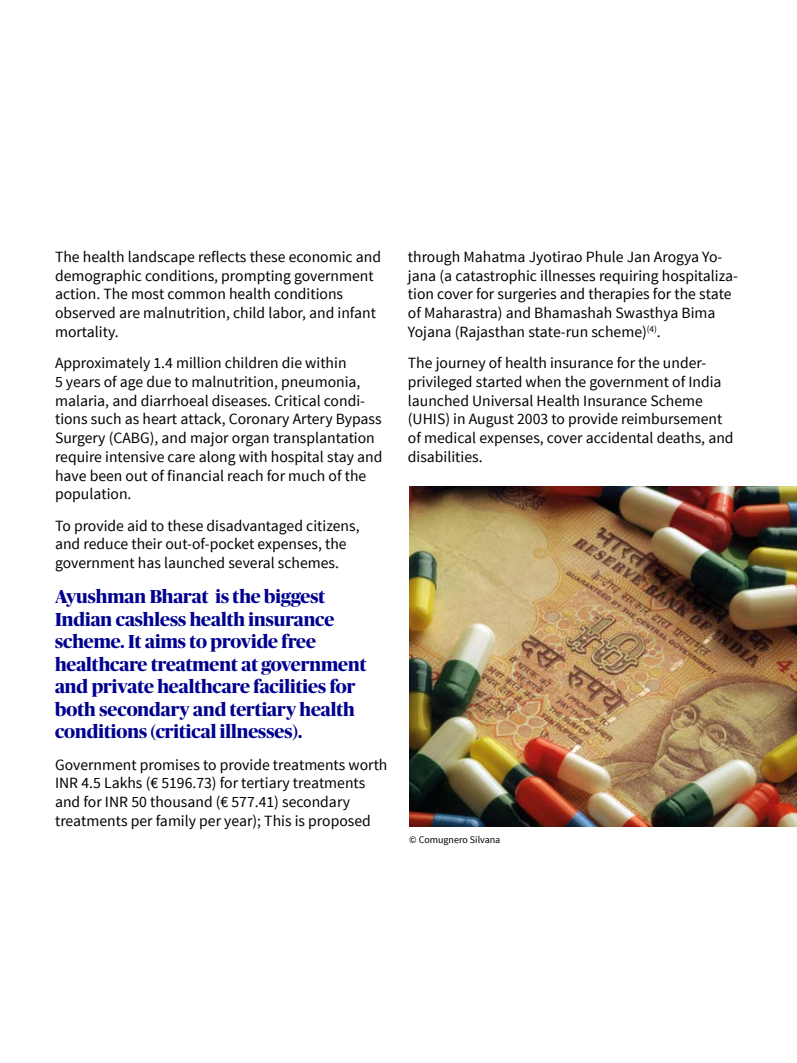
<style>
.page{position:relative;width:797px;height:1063px;background:#fff}
.page>*{position:absolute;margin:0;border:0;box-sizing:border-box;transform-origin:0 0}
.t1{font:700 18.75px/22.5px "Publico Banner";color:#00008f}
.t2{font:15.62px/18.8px "Source Sans Pro";color:#000}
.t3{font:10px "Source Sans Pro";color:#000}
</style>
<div class="page">
<img style="left:409px;top:486px;width:387px;height:340px">
<p class="t2" style="left:55px;top:247px;width:327px">The health landscape reflects these economic and demographic conditions, prompting government action. The most common health conditions observed are malnutrition, child labor, and infant mortality.</p>
<p class="t2" style="left:55px;top:354px;width:329px">Approximately 1.4 million children die within<br>5 years of age due to malnutrition, pneumonia, malaria, and diarrhoeal diseases. Critical condi&shy;tions such as heart attack, Coronary Artery Bypass Surgery (CABG), and major organ transplantation require intensive care along with hospital stay and have been out of financial reach for much of the population.</p>
<p class="t2" style="left:55px;top:516px;width:306px">To provide aid to these disadvantaged citizens, and reduce their out-of-pocket expenses, the government has launched several schemes.</p>
<p class="t1" style="left:55px;top:584px;width:313px">Ayushman Bharat is the biggest Indian cashless health insurance scheme. It aims to provide free healthcare treatment at government and private healthcare facilities for both secondary and tertiary health conditions (critical illnesses).</p>
<p class="t2" style="left:55px;top:755px;width:334px">Government promises to provide treatments worth INR 4.5 Lakhs (€ 5196.73) for tertiary treatments and for INR 50 thousand (€ 577.41) secondary treatments per family per year); This is proposed</p>
<p class="t2" style="left:408px;top:247px;width:331px">through Mahatma Jyotirao Phule Jan Arogya Yo&shy;jana (a catastrophic illnesses requiring hospitaliza&shy;tion cover for surgeries and therapies for the state of Maharastra) and Bhamashah Swasthya Bima Yojana (Rajasthan state-run scheme)<sup>(4)</sup>.</p>
<p class="t2" style="left:407px;top:354px;width:327px">The journey of health insurance for the under&shy;privileged started when the government of India launched Universal Health Insurance Scheme (UHIS) in August 2003 to provide reimbursement of medical expenses, cover accidental deaths, and disabilities.</p>
<p class="t3" style="left:409px;top:833px;width:93px">© Comugnero Silvana</p>
</div>
